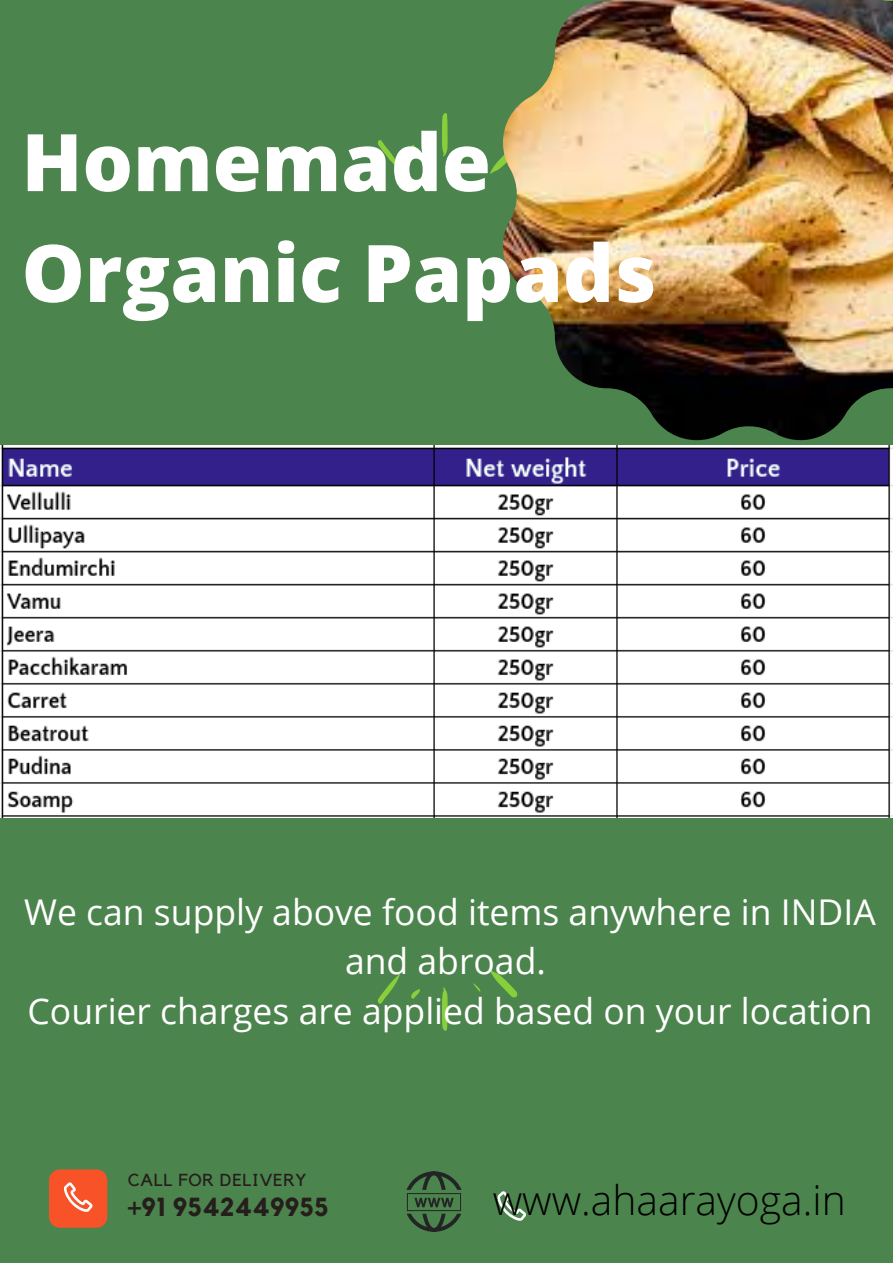
<style>
.page{position:relative;width:893px;height:1263px;background:#4c844d}
.page>*{position:absolute;margin:0;border:0;box-sizing:border-box;transform-origin:0 0}
.t1{font:800 79.5px "Open Sans";color:#fff}
.t2{font:300 40.8px "Open Sans";color:#000}
.t3{font:35.47px/49.5px "Open Sans";color:#fff;text-align:center}
.t4{font:700 26.03px "Kollektif";color:#261e1c}
.t5{font:17.33px "Kollektif";letter-spacing:.045em;color:#261e1c}
</style>
<div class="page">
<svg style="left:490px;top:156px;width:13px;height:18px"></svg>
<svg style="left:442px;top:113px;width:6px;height:44px"></svg>
<svg style="left:378px;top:140px;width:22px;height:30px"></svg>
<svg style="left:411px;top:145px;width:9px;height:10px"></svg>
<svg style="left:473px;top:152px;width:8px;height:9px"></svg>
<svg style="left:490px;top:970px;width:27px;height:28px"></svg>
<svg style="left:442px;top:987px;width:6px;height:44px"></svg>
<svg style="left:378px;top:974px;width:22px;height:30px"></svg>
<svg style="left:411px;top:989px;width:9px;height:10px"></svg>
<svg style="left:473px;top:983px;width:8px;height:9px"></svg>
<img style="left:503px;top:0;width:390px;height:440px">
<img style="left:0;top:446px;width:893px;height:372px">
<div style="left:49px;top:1169px;width:58px;height:59px;background:#f85328;border-radius:11px"></div>
<svg style="left:64px;top:1182px;width:29px;height:30px"></svg>
<svg style="left:497px;top:1191px;width:29px;height:30px"></svg>
<svg style="left:406px;top:1171px;width:55px;height:60px"></svg>
<p class="t1" style="left:22px;top:106px;width:471px">Homemade</p>
<p class="t1" style="left:22px;top:217px;width:636px">Organic Papads</p>
<p class="t3" style="left:24px;top:886px;width:853px">We can supply above food items anywhere in INDIA and abroad.</p>
<p class="t3" style="left:28px;top:985px;width:846px">Courier charges are applied based on your location</p>
<p class="t5" style="left:128px;top:1172px;width:180px">CALL FOR DELIVERY</p>
<p class="t4" style="left:128px;top:1194px;width:202px">+91 9542449955</p>
<p class="t2" style="left:493px;top:1171px;width:354px">www.ahaarayoga.in</p>
</div>
